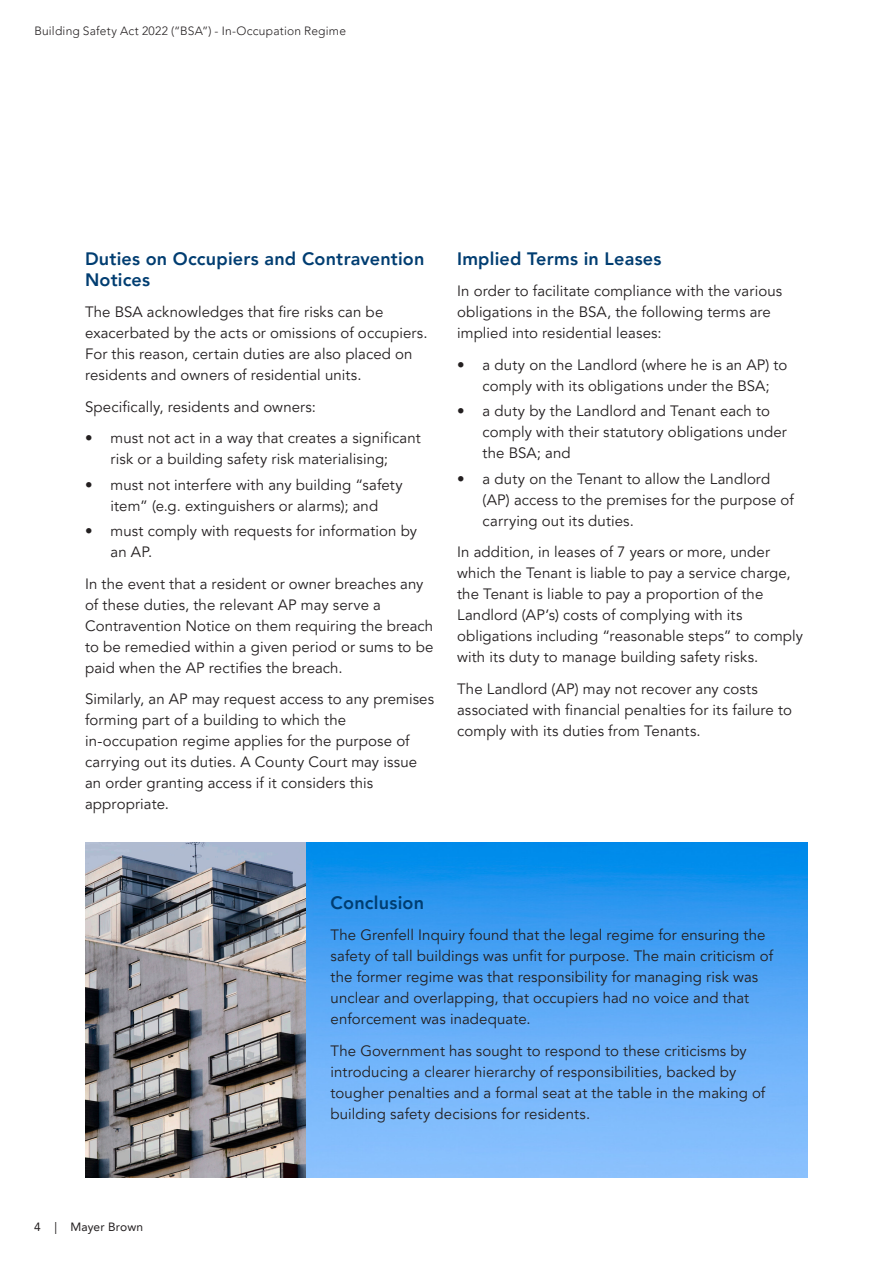
<style>
.page{position:relative;width:893px;height:1263px;background:#fff}
.page>*{position:absolute;margin:0;border:0;box-sizing:border-box;transform-origin:0 0}
.Body_copy{font:800 18px/21px "Avenir LT Pro";letter-spacing:.01em;color:#003d71}
.Body_copy-2{font:15px/21px "Avenir LT Pro";letter-spacing:.005em;color:#231f20}
.Body_copy-3{font:300 12px "Avenir LT Pro";letter-spacing:.015em;color:#231f20}
.t1{font:12px "Avenir LT Pro";letter-spacing:.015em;color:#231f20}
</style>
<div class="page">
<img style="left:305px;top:842px;width:503px;height:336px">
<img style="left:85px;top:842px;width:220px;height:336px">
<p class="Body_copy-3" style="left:34px;top:23px;width:313px">Building Safety Act 2022 (“BSA”) - In-Occupation Regime</p>
<p class="Body_copy" style="left:85px;top:248px;width:341px">Duties on Occupiers and Contravention<br>Notices</p>
<p class="Body_copy-2" style="left:85px;top:302px;width:344px">The BSA acknowledges that fire risks can be exacerbated by the acts or omissions of occupiers.<br>For this reason, certain duties are also placed on residents and owners of residential units.</p>
<p class="Body_copy-2" style="left:85px;top:396px;width:232px">Specifically, residents and owners:</p>
<p class="Body_copy-2" style="left:85px;top:428px;width:337px;text-align:center">• must not act in a way that creates a significant risk or a building safety risk materialising;</p>
<p class="Body_copy-2" style="left:85px;top:474px;width:319px;text-align:center">• must not interfere with any building “safety item” (e.g. extinguishers or alarms); and</p>
<p class="Body_copy-2" style="left:111px;top:521px;width:308px;text-indent:-26px">• must comply with requests for information by an AP.</p>
<p class="Body_copy-2" style="left:85px;top:573px;width:350px">In the event that a resident or owner breaches any of these duties, the relevant AP may serve a Contravention Notice on them requiring the breach to be remedied within a given period or sums to be paid when the AP rectifies the breach.</p>
<p class="Body_copy-2" style="left:85px;top:689px;width:351px">Similarly, an AP may request access to any premises forming part of a building to which the in-occupation regime applies for the purpose of carrying out its duties. A County Court may issue an order granting access if it considers this appropriate.</p>
<p class="Body_copy" style="left:457px;top:248px;width:206px">Implied Terms in Leases</p>
<p class="Body_copy-2" style="left:457px;top:281px;width:327px">In order to facilitate compliance with the various obligations in the BSA, the following terms are implied into residential leases:</p>
<p class="Body_copy-2" style="left:457px;top:354px;width:332px;text-align:center">• a duty on the Landlord (where he is an AP) to comply with its obligations under the BSA;</p>
<p class="Body_copy-2" style="left:483px;top:401px;width:306px;text-indent:-26px">• a duty by the Landlord and Tenant each to comply with their statutory obligations under the BSA; and</p>
<p class="Body_copy-2" style="left:483px;top:468px;width:313px;text-indent:-26px">• a duty on the Tenant to allow the Landlord (AP) access to the premises for the purpose of carrying out its duties.</p>
<p class="Body_copy-2" style="left:457px;top:542px;width:347px">In addition, in leases of 7 years or more, under which the Tenant is liable to pay a service charge, the Tenant is liable to pay a proportion of the Landlord (AP’s) costs of complying with its obligations including “reasonable steps” to comply with its duty to manage building safety risks.</p>
<p class="Body_copy-2" style="left:457px;top:678px;width:336px">The Landlord (AP) may not recover any costs associated with financial penalties for its failure to comply with its duties from Tenants.</p>
<p class="t1" style="left:34px;top:1219px;width:111px">4 | Mayer Brown</p>
<p class="Body_copy" style="left:331px;top:892px;width:95px">Conclusion</p>
<p class="Body_copy-2" style="left:331px;top:925px;width:444px">The Grenfell Inquiry found that the legal regime for ensuring the safety of tall buildings was unfit for purpose. The main criticism of the former regime was that responsibility for managing risk was unclear and overlapping, that occupiers had no voice and that enforcement was inadequate.</p>
<p class="Body_copy-2" style="left:331px;top:1040px;width:436px">The Government has sought to respond to these criticisms by introducing a clearer hierarchy of responsibilities, backed by tougher penalties and a formal seat at the table in the making of building safety decisions for residents.</p>
</div>
